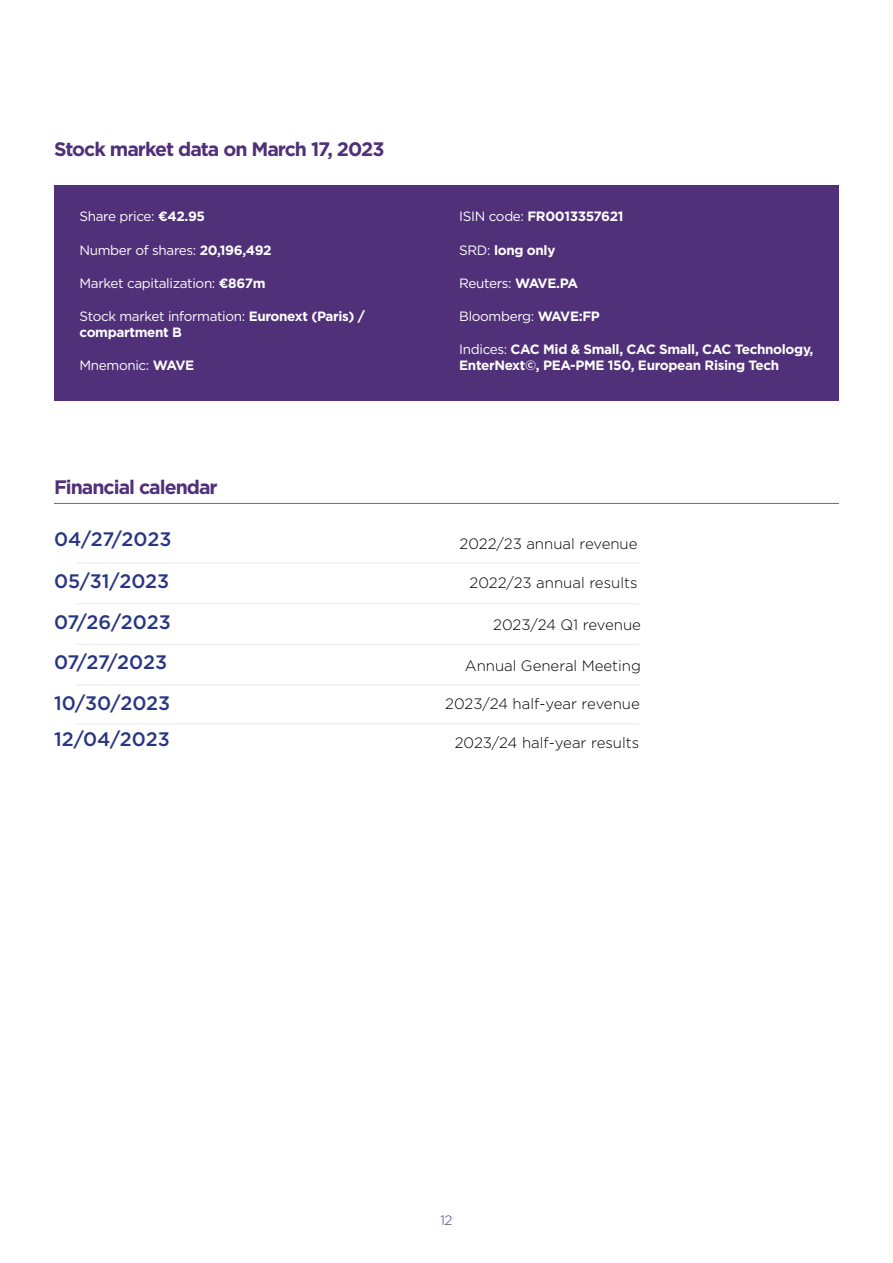
<style>
.page{position:relative;width:893px;height:1263px;background:#fff}
.page>*{position:absolute;margin:0;border:0;box-sizing:border-box;transform-origin:0 0}
.t1{font:500 19.5px/36.5px "Gotham";color:#283583}
.t2{font:700 19.5px "Gotham";letter-spacing:-.05em;color:#503078}
.t3{font:300 15px "Gotham";color:#000}
.t4{font:700 13.5px/16.2px "Gotham";letter-spacing:-.025em;color:#fff}
.t5{font:13.5px "Gotham";letter-spacing:-.025em;color:#fff}
.t6{font:300 13.5px "Gotham";color:#503078}
.s1{font-weight:700}
.s2{font-weight:400}
</style>
<div class="page">
<hr style="left:76px;top:562px;width:563px;height:2px;background:#70548c">
<hr style="left:76px;top:603px;width:563px;height:1px;background:#70548c">
<hr style="left:76px;top:644px;width:563px;height:1px;background:#70548c">
<hr style="left:76px;top:684px;width:563px;height:2px;background:#70548c">
<hr style="left:76px;top:723px;width:563px;height:1px;background:#70548c">
<hr style="left:54px;top:503px;width:785px;height:1px;background:#b64a6c">
<div style="left:54px;top:185px;width:785px;height:215px;background:#503078"></div>
<h1 class="t2" style="left:54px;top:136px;width:332px">Stock market data on March 17, 2023</h1>
<p class="t5" style="left:80px;top:208px;width:127px">Share price: <span class="s1">€42.95</span></p>
<p class="t5" style="left:80px;top:241px;width:194px">Number of shares: <span class="s1">20,196,492</span></p>
<p class="t5" style="left:80px;top:274px;width:188px">Market capitalization: <span class="s1">€867m</span></p>
<p class="t4" style="left:80px;top:308px;width:287px"><span class="s2">Stock market information:</span> Euronext (Paris) / compartment B</p>
<p class="t5" style="left:80px;top:357px;width:116px">Mnemonic: <span class="s1">WAVE</span></p>
<p class="t4" style="left:459px;top:208px;width:166px"><span class="s2">ISIN code:</span> FR0013357621</p>
<p class="t4" style="left:459px;top:242px;width:98px"><span class="s2">SRD:</span> long only</p>
<p class="t5" style="left:459px;top:274px;width:120px">Reuters: <span class="s1">WAVE.PA</span></p>
<p class="t5" style="left:459px;top:307px;width:142px">Bloomberg: <span class="s1">WAVE:FP</span></p>
<p class="t4" style="left:459px;top:341px;width:356px"><span class="s2">Indices:</span> CAC Mid &amp; Small, CAC Small, CAC Technology,<br>EnterNext©, PEA-PME 150, European Rising Tech</p>
<h1 class="t2" style="left:54px;top:474px;width:165px">Financial calendar</h1>
<h1 class="t1" style="left:54px;top:521px;width:119px">04/27/2023</h1>
<p class="t3" style="left:460px;top:534px;width:179px">2022/23 annual revenue</p>
<h1 class="t1" style="left:54px;top:562px;width:117px">05/31/2023</h1>
<p class="t3" style="left:470px;top:573px;width:170px">2022/23 annual results</p>
<h1 class="t1" style="left:54px;top:603px;width:118px">07/26/2023</h1>
<p class="t3" style="left:493px;top:615px;width:149px">2023/24 Q1 revenue</p>
<h1 class="t1" style="left:54px;top:644px;width:115px">07/27/2023</h1>
<p class="t3" style="left:465px;top:656px;width:178px">Annual General Meeting</p>
<h1 class="t1" style="left:54px;top:685px;width:118px">10/30/2023<br>12/04/2023</h1>
<p class="t3" style="left:445px;top:694px;width:196px">2023/24 half-year revenue</p>
<p class="t3" style="left:455px;top:733px;width:186px">2023/24 half-year results</p>
<p class="t6" style="left:440px;top:1212px;width:14px">12</p>
</div>
